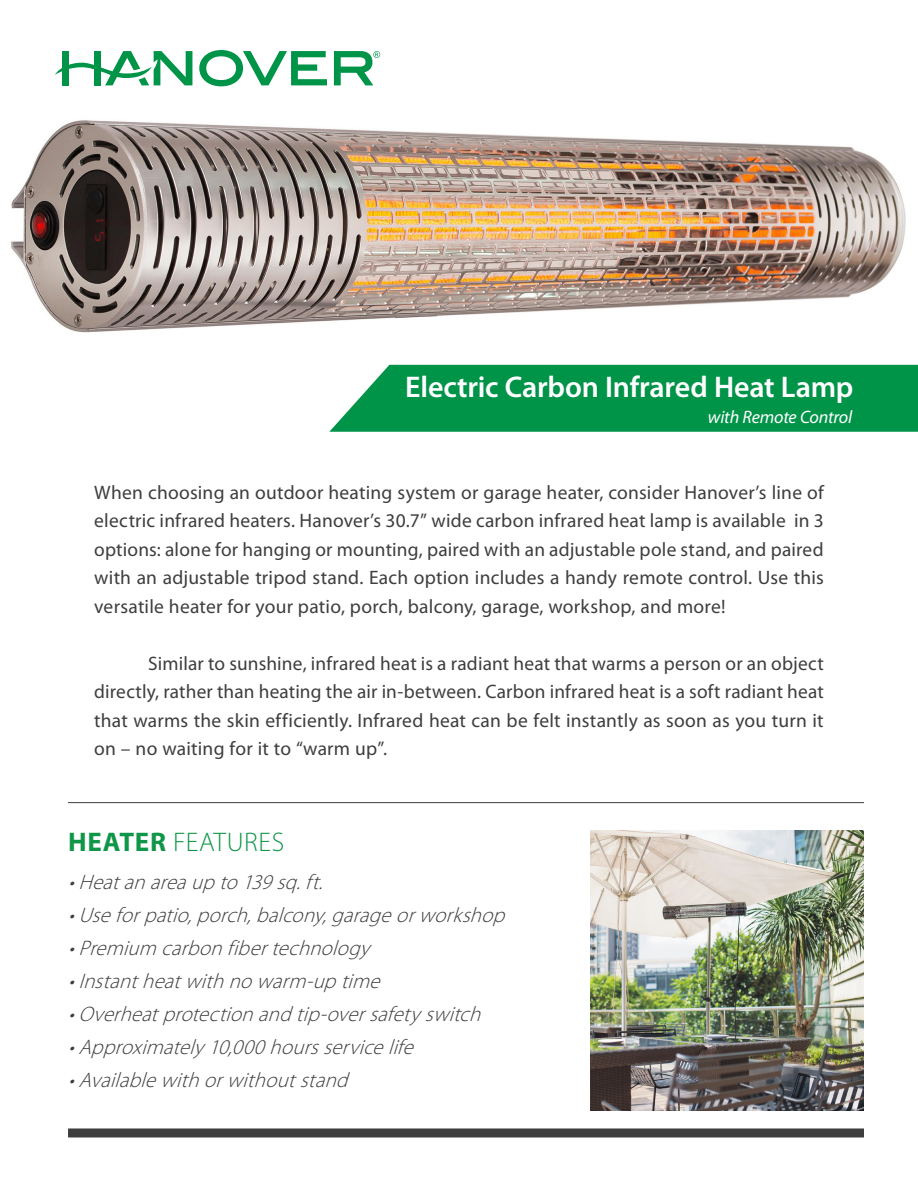
<style>
.page{position:relative;width:918px;height:1188px;background:#fff}
.page>*{position:absolute;margin:0;border:0;box-sizing:border-box;transform-origin:0 0}
.Black_Bullet_Style{font:600 30px "Myriad Pro";letter-spacing:-.01em;color:#fff}
.Black_Bullet_Style-2{font:300 27px "Myriad Pro";letter-spacing:.02em;color:#109648}
.Yellow_Bullet_Style{font:italic 300 21px "Myriad Pro";color:#3e3e3f}
.New_Justification{font:19.5px/28.5px "Myriad Pro";letter-spacing:.01em;color:#3e3e3f;text-align:justify}
.Black_Bullet_Style-3{font:italic 18px "Myriad Pro";letter-spacing:-.015em;color:#fff}
.s1{font-weight:700}
</style>
<div class="page">
<img style="left:11px;top:120px;width:895px;height:213px">
<svg style="left:199px;top:50px;width:128px;height:36px"></svg>
<svg style="left:55px;top:51px;width:137px;height:34px"></svg>
<svg style="left:334px;top:51px;width:46px;height:34px"></svg>
<div style="left:329px;top:365px;width:589px;height:67px;background:#009449"></div>
<hr style="left:68px;top:802px;width:796px;height:1px;background:#3e3e3f">
<div style="left:68px;top:1128px;width:796px;height:9px;background:#3e3e3f"></div>
<img style="left:591px;top:830px;width:273px;height:280px">
<p class="Black_Bullet_Style" style="left:405px;top:367px;width:450px">Electric Carbon Infrared Heat Lamp</p>
<p class="Black_Bullet_Style-3" style="left:708px;top:405px;width:146px">with Remote Control</p>
<p class="New_Justification" style="left:94px;top:478px;width:731px">When choosing an outdoor heating system or garage heater, consider Hanover’s line of electric infrared heaters. Hanover’s 30.7” wide carbon infrared heat lamp is available in 3 options: alone for hanging or mounting, paired with an adjustable pole stand, and paired with an adjustable tripod stand. Each option includes a handy remote control. Use this versatile heater for your patio, porch, balcony, garage, workshop, and more!</p>
<p class="New_Justification" style="left:94px;top:649px;width:731px;text-indent:54px">Similar to sunshine, infrared heat is a radiant heat that warms a person or an object directly, rather than heating the air in-between. Carbon infrared heat is a soft radiant heat that warms the skin efficiently. Infrared heat can be felt instantly as soon as you turn it on – no waiting for it to “warm up”.</p>
<p class="Black_Bullet_Style-2" style="left:68px;top:825px;width:218px"><span class="s1">HEATER</span> FEATURES</p>
<p class="Yellow_Bullet_Style" style="left:68px;top:869px;width:263px">• Heatanareaupto139sq.ft.</p>
<p class="Yellow_Bullet_Style" style="left:68px;top:902px;width:445px">• Useforpatio,porch,balcony,garageorworkshop</p>
<p class="Yellow_Bullet_Style" style="left:68px;top:935px;width:310px">•Premium carbonfibertechnology</p>
<p class="Yellow_Bullet_Style" style="left:68px;top:968px;width:320px">• Instantheatwithnowarm-uptime</p>
<p class="Yellow_Bullet_Style" style="left:68px;top:1001px;width:421px">• Overheatprotectionandtip-oversafetyswitch</p>
<p class="Yellow_Bullet_Style" style="left:68px;top:1034px;width:354px">• Approximately10,000hoursservicelife</p>
<p class="Yellow_Bullet_Style" style="left:68px;top:1067px;width:288px">• Availablewithorwithoutstand</p>
</div>
